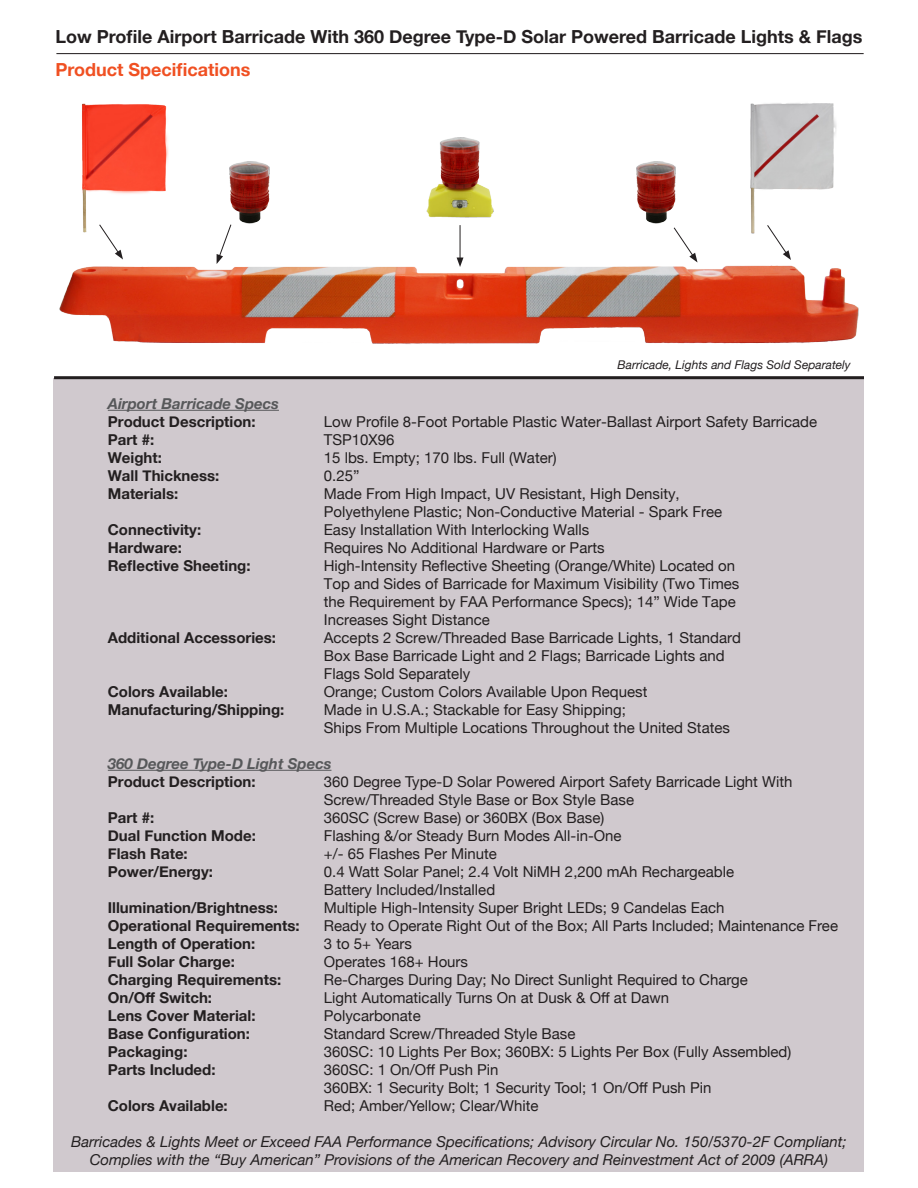
<style>
.page{position:relative;width:918px;height:1188px;background:#fff}
.page>*{position:absolute;margin:0;border:0;box-sizing:border-box;transform-origin:0 0}
.t1{font:700 18px "Helvetica Neue";color:#231f20}
.t2{font:700 18px "Helvetica Neue";color:#f05022}
.t3{font:15px/18px "Helvetica Neue";color:#231f20}
.t4{font:700 15px "Helvetica Neue";color:#231f20}
.t5{font:italic 15px "Helvetica Neue";color:#231f20}
.t6{font:italic 700 15px "Helvetica Neue";color:#57585a}
.t7{font:italic 12px "Helvetica Neue";color:#231f20}
</style>
<div class="page">
<div style="left:54px;top:378px;width:810px;height:794px;background:#d0c9ce"></div>
<hr style="left:108px;top:410px;width:171px;height:1px;background:#57585a">
<hr style="left:108px;top:770px;width:223px;height:1px;background:#57585a">
<hr style="left:54px;top:376px;width:810px;height:3px;background:#231f20">
<hr style="left:56px;top:53px;width:808px;height:1px;background:#231f20">
<img style="left:59px;top:246px;width:800px;height:98px">
<img style="left:229px;top:161px;width:41px;height:63px">
<img style="left:426px;top:137px;width:68px;height:81px">
<img style="left:636px;top:161px;width:40px;height:63px">
<svg style="left:217px;top:224px;width:15px;height:40px"></svg>
<svg style="left:673px;top:227px;width:25px;height:36px"></svg>
<hr style="left:460px;top:225px;width:1px;height:35px;background:#231f20">
<svg style="left:457px;top:258px;width:7px;height:9px"></svg>
<img style="left:82px;top:103px;width:87px;height:130px">
<img style="left:750px;top:103px;width:87px;height:131px">
<svg style="left:99px;top:224px;width:24px;height:36px"></svg>
<svg style="left:767px;top:224px;width:24px;height:36px"></svg>
<p class="t1" style="left:56px;top:23px;width:808px">Low Profile Airport Barricade With 360 Degree Type-D Solar Powered Barricade Lights &amp; Flags</p>
<p class="t2" style="left:56px;top:55px;width:196px">Product Specifications</p>
<p class="t7" style="left:618px;top:356px;width:235px">Barricade, Lights and Flags Sold Separately</p>
<p class="t6" style="left:108px;top:392px;width:173px">Airport Barricade Specs</p>
<p class="t4" style="left:108px;top:410px;width:149px">Product Description:</p>
<p class="t3" style="left:324px;top:413px;width:495px">Low Profile 8-Foot Portable Plastic Water-Ballast Airport Safety Barricade</p>
<p class="t4" style="left:108px;top:428px;width:48px">Part #:</p>
<p class="t3" style="left:324px;top:431px;width:72px">TSP10X96</p>
<p class="t4" style="left:108px;top:446px;width:56px">Weight:</p>
<p class="t3" style="left:324px;top:449px;width:234px">15 lbs. Empty; 170 lbs. Full (Water)</p>
<p class="t4" style="left:108px;top:464px;width:113px">Wall Thickness:</p>
<p class="t3" style="left:324px;top:467px;width:37px">0.25”</p>
<p class="t4" style="left:108px;top:482px;width:72px">Materials:</p>
<p class="t3" style="left:324px;top:485px;width:357px">Made From High Impact, UV Resistant, High Density,</p>
<p class="t3" style="left:324px;top:503px;width:400px">Polyethylene Plastic; Non-Conductive Material - Spark Free</p>
<p class="t4" style="left:108px;top:518px;width:95px">Connectivity:</p>
<p class="t3" style="left:324px;top:521px;width:267px">Easy Installation With Interlocking Walls</p>
<p class="t4" style="left:108px;top:536px;width:76px">Hardware:</p>
<p class="t3" style="left:324px;top:539px;width:282px">Requires No Additional Hardware or Parts</p>
<p class="t4" style="left:108px;top:554px;width:144px">Reflective Sheeting:</p>
<p class="t3" style="left:324px;top:557px;width:413px">High-Intensity Reflective Sheeting (Orange/White) Located on</p>
<p class="t3" style="left:324px;top:575px;width:417px">Top and Sides of Barricade for Maximum Visibility (Two Times</p>
<p class="t3" style="left:324px;top:593px;width:414px">the Requirement by FAA Performance Specs); 14” Wide Tape</p>
<p class="t3" style="left:324px;top:611px;width:168px">Increases Sight Distance</p>
<p class="t4" style="left:108px;top:626px;width:170px">Additional Accessories:</p>
<p class="t3" style="left:324px;top:629px;width:419px">Accepts 2 Screw/Threaded Base Barricade Lights, 1 Standard</p>
<p class="t3" style="left:324px;top:647px;width:402px">Box Base Barricade Light and 2 Flags; Barricade Lights and</p>
<p class="t3" style="left:324px;top:665px;width:148px">Flags Sold Separately</p>
<p class="t4" style="left:108px;top:680px;width:122px">Colors Available:</p>
<p class="t3" style="left:324px;top:683px;width:325px">Orange; Custom Colors Available Upon Request</p>
<p class="t4" style="left:108px;top:698px;width:178px">Manufacturing/Shipping:</p>
<p class="t3" style="left:324px;top:701px;width:304px">Made in U.S.A.; Stackable for Easy Shipping;</p>
<p class="t3" style="left:324px;top:719px;width:408px">Ships From Multiple Locations Throughout the United States</p>
<p class="t6" style="left:108px;top:752px;width:225px">360 Degree Type-D Light Specs</p>
<p class="t4" style="left:108px;top:770px;width:149px">Product Description:</p>
<p class="t3" style="left:324px;top:773px;width:470px">360 Degree Type-D Solar Powered Airport Safety Barricade Light With</p>
<p class="t3" style="left:324px;top:791px;width:312px">Screw/Threaded Style Base or Box Style Base</p>
<p class="t4" style="left:108px;top:806px;width:48px">Part #:</p>
<p class="t3" style="left:324px;top:809px;width:282px">360SC (Screw Base) or 360BX (Box Base)</p>
<p class="t4" style="left:108px;top:824px;width:150px">Dual Function Mode:</p>
<p class="t3" style="left:324px;top:827px;width:299px">Flashing &amp;/or Steady Burn Modes All-in-One</p>
<p class="t4" style="left:108px;top:842px;width:81px">Flash Rate:</p>
<p class="t3" style="left:324px;top:845px;width:175px">+/- 65 Flashes Per Minute</p>
<p class="t4" style="left:108px;top:860px;width:107px">Power/Energy:</p>
<p class="t3" style="left:324px;top:863px;width:412px">0.4 Watt Solar Panel; 2.4 Volt NiMH 2,200 mAh Rechargeable<br>Battery Included/Installed</p>
<p class="t4" style="left:108px;top:896px;width:172px">Illumination/Brightness:</p>
<p class="t3" style="left:324px;top:899px;width:402px">Multiple High-Intensity Super Bright LEDs; 9 Candelas Each</p>
<p class="t4" style="left:108px;top:914px;width:193px">Operational Requirements:</p>
<p class="t3" style="left:324px;top:917px;width:516px">Ready to Operate Right Out of the Box; All Parts Included; Maintenance Free</p>
<p class="t4" style="left:108px;top:932px;width:149px">Length of Operation:</p>
<p class="t3" style="left:324px;top:935px;width:90px">3 to 5+ Years</p>
<p class="t4" style="left:108px;top:950px;width:129px">Full Solar Charge:</p>
<p class="t3" style="left:324px;top:953px;width:146px">Operates 168+ Hours</p>
<p class="t4" style="left:108px;top:968px;width:175px">Charging Requirements:</p>
<p class="t3" style="left:324px;top:971px;width:425px">Re-Charges During Day; No Direct Sunlight Required to Charge</p>
<p class="t4" style="left:108px;top:986px;width:106px">On/Off Switch:</p>
<p class="t3" style="left:324px;top:989px;width:347px">Light Automatically Turns On at Dusk &amp; Off at Dawn</p>
<p class="t4" style="left:108px;top:1004px;width:149px">Lens Cover Material:</p>
<p class="t3" style="left:324px;top:1007px;width:98px">Polycarbonate</p>
<p class="t4" style="left:108px;top:1022px;width:144px">Base Configuration:</p>
<p class="t3" style="left:324px;top:1025px;width:253px">Standard Screw/Threaded Style Base</p>
<p class="t4" style="left:108px;top:1040px;width:81px">Packaging:</p>
<p class="t3" style="left:324px;top:1043px;width:469px">360SC: 10 Lights Per Box; 360BX: 5 Lights Per Box (Fully Assembled)</p>
<p class="t4" style="left:108px;top:1058px;width:109px">Parts Included:</p>
<p class="t3" style="left:324px;top:1061px;width:176px">360SC: 1 On/Off Push Pin</p>
<p class="t3" style="left:324px;top:1079px;width:389px">360BX: 1 Security Bolt; 1 Security Tool; 1 On/Off Push Pin</p>
<p class="t4" style="left:108px;top:1094px;width:121px">Colors Available:</p>
<p class="t3" style="left:324px;top:1097px;width:216px">Red; Amber/Yellow; Clear/White</p>
<p class="t5" style="left:71px;top:1131px;width:777px">Barricades &amp; Lights Meet or Exceed FAA Performance Specifications; Advisory Circular No. 150/5370-2F Compliant;</p>
<p class="t5" style="left:90px;top:1149px;width:740px">Complies with the “Buy American” Provisions of the American Recovery and Reinvestment Act of 2009 (ARRA)</p>
</div>
